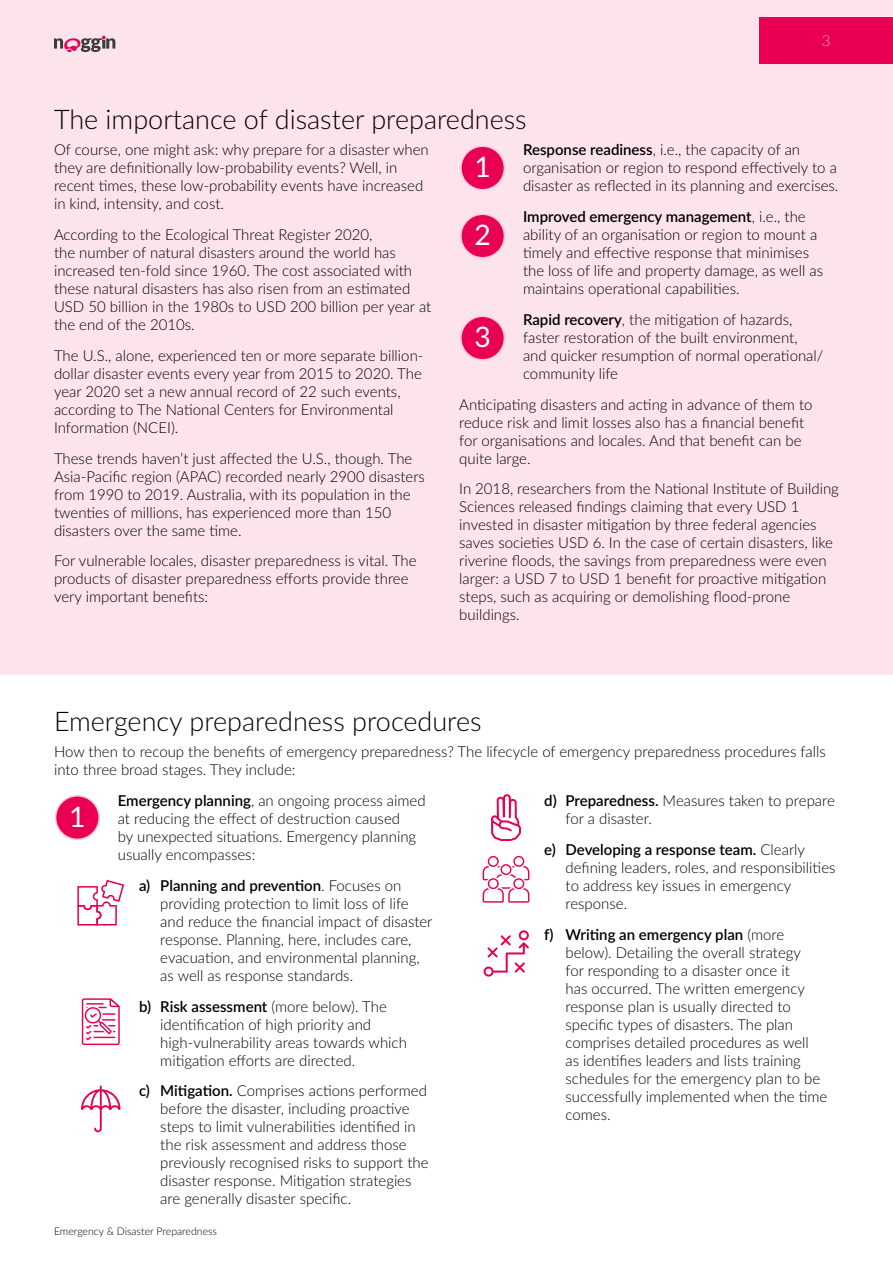
<style>
.page{position:relative;width:893px;height:1263px;background:#fff}
.page>*{position:absolute;margin:0;border:0;box-sizing:border-box;transform-origin:0 0}
.t1{font:28.2px "Lato";color:#fff}
.t2{font:300 27px "Lato";color:#000}
.t3{font:300 15px/18px "Lato";color:#000}
.t4{font:100 15px "Lato";color:#fff}
.t5{font:300 10.5px "Lato";color:#000}
.s1{font-weight:600}
</style>
<div class="page">
<div style="left:0;top:0;width:893px;height:674px;background:#fde3ec"></div>
<svg style="left:54px;top:36px;width:61px;height:16px"></svg>
<div style="left:760px;top:17px;width:133px;height:47px;background:#ea0052"></div>
<div style="left:461px;top:316px;width:43px;height:44px;background:#ea0052;border-radius:50%"></div>
<div style="left:460px;top:315px;width:45px;height:46px;border:2px solid #fbccdc;border-radius:50%"></div>
<div style="left:461px;top:214px;width:43px;height:44px;background:#ea0052;border-radius:50%"></div>
<div style="left:460px;top:213px;width:45px;height:46px;border:2px solid #fbccdc;border-radius:50%"></div>
<div style="left:461px;top:146px;width:43px;height:44px;background:#ea0052;border-radius:50%"></div>
<div style="left:460px;top:145px;width:45px;height:46px;border:2px solid #fbccdc;border-radius:50%"></div>
<svg style="left:483px;top:856px;width:46px;height:47px"></svg>
<svg style="left:491px;top:794px;width:30px;height:47px"></svg>
<div style="left:56px;top:796px;width:43px;height:43px;background:#ea0052;border-radius:50%"></div>
<div style="left:55px;top:795px;width:45px;height:45px;border:2px solid #fbccdc;border-radius:50%"></div>
<svg style="left:81px;top:1085px;width:39px;height:47px"></svg>
<svg style="left:82px;top:998px;width:38px;height:47px"></svg>
<svg style="left:483px;top:930px;width:46px;height:47px"></svg>
<svg style="left:77px;top:880px;width:47px;height:45px"></svg>
<p class="t4" style="left:822px;top:30px;width:10px">3</p>
<h2 class="t2" style="left:54px;top:100px;width:474px">The importance of disaster preparedness</h2>
<p class="t3" style="left:54px;top:140px;width:376px">Of course, one might ask: why prepare for a disaster when they are definitionally low-probability events? Well, in recent times, these low-probability events have increased in kind, intensity, and cost.</p>
<p class="t3" style="left:54px;top:225px;width:379px">According to the Ecological Threat Register 2020,<br>the number of natural disasters around the world has increased ten-fold since 1960. The cost associated with these natural disasters has also risen from an estimated USD 50 billion in the 1980s to USD 200 billion per year at the end of the 2010s.</p>
<p class="t3" style="left:54px;top:346px;width:371px">The U.S., alone, experienced ten or more separate billion&shy;dollar disaster events every year from 2015 to 2020. The year 2020 set a new annual record of 22 such events, according to The National Centers for Environmental Information (NCEI).</p>
<p class="t3" style="left:54px;top:449px;width:372px">These trends haven’t just affected the U.S., though. The Asia-Pacific region (APAC) recorded nearly 2900 disasters from 1990 to 2019. Australia, with its population in the twenties of millions, has experienced more than 150 disasters over the same time.</p>
<p class="t3" style="left:54px;top:551px;width:364px">For vulnerable locales, disaster preparedness is vital. The products of disaster preparedness efforts provide three very important benefits:</p>
<p class="t3" style="left:523px;top:140px;width:317px"><span class="s1">Response readiness</span>, i.e., the capacity of an organisation or region to respond effectively to a disaster as reflected in its planning and exercises.</p>
<p class="t3" style="left:523px;top:207px;width:301px"><span class="s1">Improved emergency management</span>, i.e., the ability of an organisation or region to mount a timely and effective response that minimises the loss of life and property damage, as well as maintains operational capabilities.</p>
<p class="t3" style="left:523px;top:310px;width:302px"><span class="s1">Rapid recovery</span>, the mitigation of hazards, faster restoration of the built environment, and quicker resumption of normal operational/ community life</p>
<p class="t3" style="left:459px;top:395px;width:355px">Anticipating disasters and acting in advance of them to reduce risk and limit losses also has a financial benefit for organisations and locales. And that benefit can be quite large.</p>
<p class="t3" style="left:459px;top:479px;width:381px">In 2018, researchers from the National Institute of Building Sciences released findings claiming that every USD 1 invested in disaster mitigation by three federal agencies saves societies USD 6. In the case of certain disasters, like riverine floods, the savings from preparedness were even larger: a USD 7 to USD 1 benefit for proactive mitigation steps, such as acquiring or demolishing flood-prone buildings.</p>
<h1 class="t1" style="left:474px;top:147px;width:18px">1</h1>
<h1 class="t1" style="left:474px;top:215px;width:18px">2</h1>
<h1 class="t1" style="left:474px;top:317px;width:18px">3</h1>
<h2 class="t2" style="left:54px;top:702px;width:429px">Emergency preparedness procedures</h2>
<p class="t3" style="left:54px;top:742px;width:773px">How then to recoup the benefits of emergency preparedness? The lifecycle of emergency preparedness procedures falls into three broad stages. They include:</p>
<p class="t3" style="left:118px;top:791px;width:309px"><span class="s1">Emergency planning</span>, an ongoing process aimed at reducing the effect of destruction caused<br>by unexpected situations. Emergency planning usually encompasses:</p>
<p class="t3" style="left:160px;top:876px;width:274px;text-indent:-21px"><span class="s1">a) Planning and prevention</span>. Focuses on providing protection to limit loss of life and reduce the financial impact of disaster response. Planning, here, includes care, evacuation, and environmental planning, as well as response standards.</p>
<p class="t3" style="left:160px;top:997px;width:248px;text-indent:-21px"><span class="s1">b) Risk assessment</span> (more below). The identification of high priority and high-vulnerability areas towards which mitigation efforts are directed.</p>
<p class="t3" style="left:160px;top:1081px;width:270px;text-indent:-21px"><span class="s1">c) Mitigation.</span> Comprises actions performed before the disaster, including proactive steps to limit vulnerabilities identified in the risk assessment and address those previously recognised risks to support the disaster response. Mitigation strategies are generally disaster specific.</p>
<p class="t3" style="left:566px;top:791px;width:271px;text-indent:-21px"><span class="s1">d) Preparedness.</span> Measures taken to prepare for a disaster.</p>
<p class="t3" style="left:566px;top:840px;width:271px;text-indent:-21px"><span class="s1">e) Developing a response team.</span> Clearly defining leaders, roles, and responsibilities to address key issues in emergency response.</p>
<p class="t3" style="left:566px;top:925px;width:263px;text-indent:-21px"><span class="s1">f) Writing an emergency plan</span> (more below). Detailing the overall strategy<br>for responding to a disaster once it<br>has occurred. The written emergency response plan is usually directed to specific types of disasters. The plan comprises detailed procedures as well<br>as identifies leaders and lists training schedules for the emergency plan to be successfully implemented when the time comes.</p>
<h1 class="t1" style="left:69px;top:796px;width:18px">1</h1>
<p class="t5" style="left:54px;top:1224px;width:165px">Emergency &amp; Disaster Preparedness</p>
</div>
